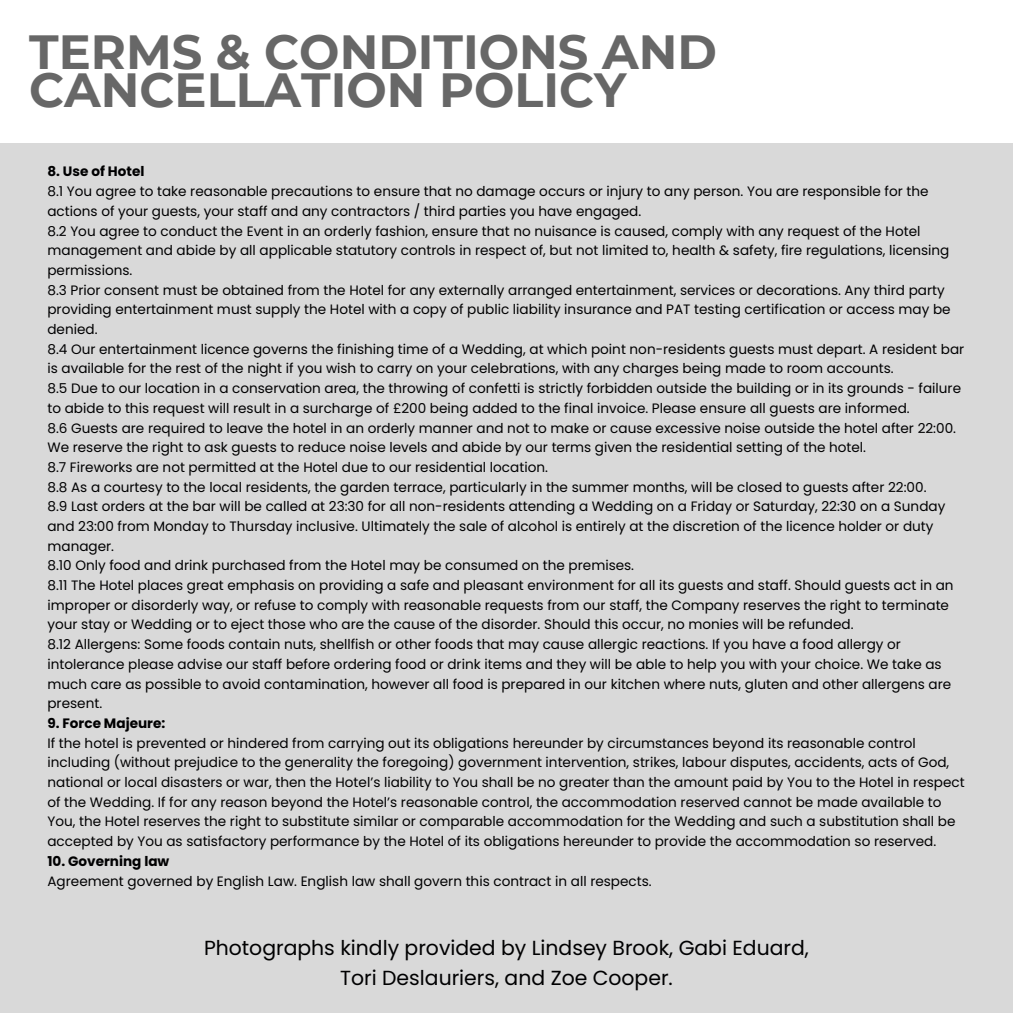
<style>
.page{position:relative;width:1013px;height:1013px;background:#fff}
.page>*{position:absolute;margin:0;border:0;box-sizing:border-box;transform-origin:0 0}
.t1{font:700 47.88px/38px "Montserrat";color:#676767}
.t2{font:20.38px/30px "Poppins";color:#000001;text-align:center}
.t3{font:13.62px/19.8px "Poppins";color:#000001}
.t4{font:700 13.62px "Poppins";color:#000001}
</style>
<div class="page">
<div style="left:0;top:0;width:1012px;height:1012px;background:#d9d9d9"></div>
<div style="left:0;top:0;width:1012px;height:142px;background:#fff"></div>
<p class="t1" style="left:29px;top:33px;width:689px">TERMS &amp; CONDITIONS AND<br>CANCELLATION POLICY</p>
<p class="t4" style="left:47px;top:162px;width:98px">8. Use of Hotel</p>
<p class="t3" style="left:47px;top:181px;width:882px">8.1 You agree to take reasonable precautions to ensure that no damage occurs or injury to any person. You are responsible for the actions of your guests, your staff and any contractors / third parties you have engaged.</p>
<p class="t3" style="left:47px;top:221px;width:903px">8.2 You agree to conduct the Event in an orderly fashion, ensure that no nuisance is caused, comply with any request of the Hotel management and abide by all applicable statutory controls in respect of, but not limited to, health &amp; safety, fire regulations, licensing permissions.</p>
<p class="t3" style="left:47px;top:280px;width:904px">8.3 Prior consent must be obtained from the Hotel for any externally arranged entertainment, services or decorations. Any third party providing entertainment must supply the Hotel with a copy of public liability insurance and PAT testing certification or access may be denied.</p>
<p class="t3" style="left:47px;top:339px;width:918px">8.4 Our entertainment licence governs the finishing time of a Wedding, at which point non-residents guests must depart. A resident bar is available for the rest of the night if you wish to carry on your celebrations, with any charges being made to room accounts.</p>
<p class="t3" style="left:47px;top:378px;width:915px">8.5 Due to our location in a conservation area, the throwing of confetti is strictly forbidden outside the building or in its grounds - failure to abide to this request will result in a surcharge of £200 being added to the final invoice. Please ensure all guests are informed.</p>
<p class="t3" style="left:47px;top:418px;width:910px">8.6 Guests are required to leave the hotel in an orderly manner and not to make or cause excessive noise outside the hotel after 22:00.<br>We reserve the right to ask guests to reduce noise levels and abide by our terms given the residential setting of the hotel.</p>
<p class="t3" style="left:47px;top:457px;width:502px">8.7 Fireworks are not permitted at the Hotel due to our residential location.</p>
<p class="t3" style="left:47px;top:477px;width:880px">8.8 As a courtesy to the local residents, the garden terrace, particularly in the summer months, will be closed to guests after 22:00.</p>
<p class="t3" style="left:47px;top:496px;width:899px">8.9 Last orders at the bar will be called at 23:30 for all non-residents attending a Wedding on a Friday or Saturday, 22:30 on a Sunday and 23:00 from Monday to Thursday inclusive. Ultimately the sale of alcohol is entirely at the discretion of the licence holder or duty manager.</p>
<p class="t3" style="left:47px;top:555px;width:588px">8.10 Only food and drink purchased from the Hotel may be consumed on the premises.</p>
<p class="t3" style="left:47px;top:575px;width:907px">8.11 The Hotel places great emphasis on providing a safe and pleasant environment for all its guests and staff. Should guests act in an improper or disorderly way, or refuse to comply with reasonable requests from our staff, the Company reserves the right to terminate your stay or Wedding or to eject those who are the cause of the disorder. Should this occur, no monies will be refunded.</p>
<p class="t3" style="left:47px;top:634px;width:905px">8.12 Allergens: Some foods contain nuts, shellfish or other foods that may cause allergic reactions. If you have a food allergy or intolerance please advise our staff before ordering food or drink items and they will be able to help you with your choice. We take as much care as possible to avoid contamination, however all food is prepared in our kitchen where nuts, gluten and other allergens are present.</p>
<p class="t4" style="left:47px;top:713px;width:119px">9. Force Majeure:</p>
<p class="t3" style="left:47px;top:733px;width:918px">If the hotel is prevented or hindered from carrying out its obligations hereunder by circumstances beyond its reasonable control including (without prejudice to the generality the foregoing) government intervention, strikes, labour disputes, accidents, acts of God, national or local disasters or war, then the Hotel’s liability to You shall be no greater than the amount paid by You to the Hotel in respect of the Wedding. If for any reason beyond the Hotel’s reasonable control, the accommodation reserved cannot be made available to You, the Hotel reserves the right to substitute similar or comparable accommodation for the Wedding and such a substitution shall be accepted by You as satisfactory performance by the Hotel of its obligations hereunder to provide the accommodation so reserved.</p>
<p class="t4" style="left:47px;top:851px;width:123px">10. Governing law</p>
<p class="t3" style="left:47px;top:870px;width:605px">Agreement governed by English Law. English law shall govern this contract in all respects.</p>
<p class="t2" style="left:204px;top:933px;width:606px">Photographs kindly provided by Lindsey Brook, Gabi Eduard,<br>Tori Deslauriers, and Zoe Cooper.</p>
</div>
